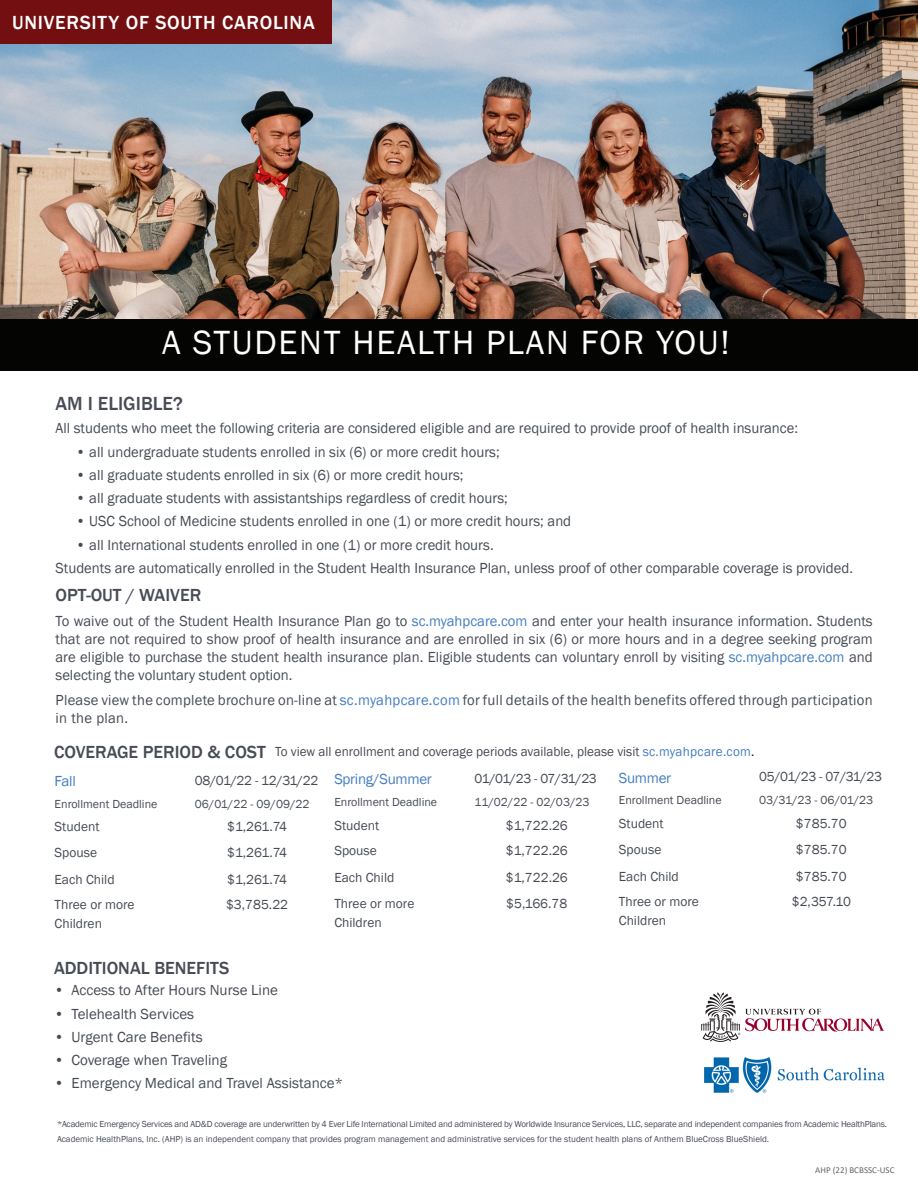
<style>
.page{position:relative;width:918px;height:1188px;background:#fff}
.page>*{position:absolute;margin:0;border:0;box-sizing:border-box;transform-origin:0 0}
.t1{font:34.5px "Franklin Gothic";letter-spacing:.05em;color:#fff}
.t2{font:500 19.5px "Franklin Gothic";letter-spacing:.04em;color:#fff}
.t3{font:500 19.5px "Franklin Gothic";color:#474c55}
.t4{font:500 18px "Franklin Gothic";color:#474c55}
.t5{font:500 18px "Franklin Gothic";color:#464b54}
.regtext{font:15px/18px "Franklin Gothic";color:#464b54;text-align:justify}
.regtext-2{font:15px/18px "Franklin Gothic";letter-spacing:.02em;color:#464b54}
.t6{font:15px "Franklin Gothic";letter-spacing:-.02em;color:#447dc0}
.regtext-3{font:13.5px/19.2px "Franklin Gothic";color:#464b54}
.regtext-4{font:13.5px "Franklin Gothic";letter-spacing:-.02em;color:#464b54}
.regtext-5{font:13.5px "Franklin Gothic";letter-spacing:-.06em;color:#464b54}
.regtext-6{font:13.5px "Franklin Gothic";letter-spacing:-.04em;color:#464b54}
.t7{font:12px "Franklin Gothic";color:#464b54}
.t8{font:9px "Franklin Gothic";letter-spacing:-.02em;color:#464b54}
.t9{font:9px "Franklin Gothic";color:#464b54}
.t10{font:9px "Calibri";color:#64656a}
.s1{color:#447dc0}
.s2{color:#231f20}
</style>
<div class="page">
<img style="left:0;top:0;width:918px;height:319px">
<div style="left:0;top:319px;width:918px;height:51px;background:#040503"></div>
<div style="left:0;top:0;width:332px;height:43px;background:#730f10"></div>
<svg style="left:701px;top:992px;width:183px;height:50px"></svg>
<img style="left:705px;top:1058px;width:179px;height:35px">
<p class="t2" style="left:12px;top:11px;width:304px">UNIVERSITY OF SOUTH CAROLINA</p>
<p class="t1" style="left:162px;top:321px;width:569px">A STUDENT HEALTH PLAN FOR YOU!</p>
<p class="t3" style="left:56px;top:391px;width:129px">AM I ELIGIBLE?</p>
<p class="regtext" style="left:56px;top:420px;width:744px">All students who meet the following criteria are considered eligible and are required to provide proof of health insurance:</p>
<p class="regtext" style="left:76px;top:443px;width:426px">• all undergraduate students enrolled in six (6) or more credit hours;</p>
<p class="regtext" style="left:76px;top:466px;width:389px">• all graduate students enrolled in six (6) or more credit hours;</p>
<p class="regtext" style="left:76px;top:489px;width:434px">• all graduate students with assistantships regardless of credit hours;</p>
<p class="regtext" style="left:76px;top:513px;width:497px">• USC School of Medicine students enrolled in one (1) or more credit hours; and</p>
<p class="regtext" style="left:76px;top:536px;width:419px">• all International students enrolled in one (1) or more credit hours.</p>
<p class="regtext" style="left:56px;top:559px;width:799px">Students are automatically enrolled in the Student Health Insurance Plan, unless proof of other comparable coverage is provided.</p>
<p class="t4" style="left:56px;top:584px;width:147px">OPT-OUT / WAIVER</p>
<p class="regtext" style="left:56px;top:612px;width:819px">To waive out of the Student Health Insurance Plan go to <span class="s1">sc.myahpcare.com</span> and enter your health insurance information. Students that are not required to show proof of health insurance and are enrolled in six (6) or more hours and in a degree seeking program are eligible to purchase the student health insurance plan. Eligible students can voluntary enroll by visiting <span class="s1">sc.myahpcare.com</span> and selecting the voluntary student option.</p>
<p class="regtext-2" style="left:56px;top:691px;width:819px">Please view the complete brochure on-line at <span class="s1">sc.myahpcare.com</span> for full details of the health benefits offered through participation in the plan.</p>
<p class="t4" style="left:54px;top:740px;width:213px">COVERAGE PERIOD &amp; COST</p>
<p class="regtext-3" style="left:275px;top:743px;width:481px">To view all enrollment and coverage periods available, please visit <span class="s1">sc.myahpcare.com</span><span class="s2">.</span></p>
<p class="t6" style="left:55px;top:771px;width:23px">Fall</p>
<p class="regtext-4" style="left:195px;top:772px;width:125px">08/01/22 - 12/31/22</p>
<p class="t7" style="left:55px;top:796px;width:104px">Enrollment Deadline</p>
<p class="t7" style="left:195px;top:796px;width:116px">06/01/22 - 09/09/22</p>
<p class="regtext-3" style="left:55px;top:817px;width:46px">Student</p>
<p class="regtext-3" style="left:227px;top:817px;width:62px">$1,261.74</p>
<p class="regtext-3" style="left:55px;top:843px;width:44px">Spouse</p>
<p class="regtext-3" style="left:227px;top:843px;width:62px">$1,261.74</p>
<p class="regtext-3" style="left:55px;top:870px;width:62px">Each Child</p>
<p class="regtext-3" style="left:227px;top:870px;width:62px">$1,261.74</p>
<p class="regtext-3" style="left:55px;top:895px;width:82px">Three or more<br>Children</p>
<p class="regtext-3" style="left:226px;top:895px;width:64px">$3,785.22</p>
<p class="t6" style="left:334px;top:770px;width:99px">Spring/Summer</p>
<p class="regtext-5" style="left:475px;top:770px;width:124px">01/01/23 - 07/31/23</p>
<p class="t7" style="left:334px;top:795px;width:104px">Enrollment Deadline</p>
<p class="t7" style="left:475px;top:795px;width:116px">11/02/22 - 02/03/23</p>
<p class="regtext-3" style="left:334px;top:816px;width:46px">Student</p>
<p class="regtext-3" style="left:506px;top:816px;width:64px">$1,722.26</p>
<p class="regtext-3" style="left:334px;top:841px;width:44px">Spouse</p>
<p class="regtext-3" style="left:506px;top:841px;width:64px">$1,722.26</p>
<p class="regtext-3" style="left:334px;top:868px;width:62px">Each Child</p>
<p class="regtext-3" style="left:506px;top:868px;width:64px">$1,722.26</p>
<p class="regtext-3" style="left:334px;top:894px;width:82px">Three or more<br>Children</p>
<p class="regtext-3" style="left:506px;top:894px;width:63px">$5,166.78</p>
<p class="t5" style="left:54px;top:957px;width:177px">ADDITIONAL BENEFITS</p>
<p class="regtext" style="left:54px;top:982px;width:226px">• Access to After Hours Nurse Line</p>
<p class="regtext" style="left:54px;top:1005px;width:142px">• Telehealth Services</p>
<p class="regtext" style="left:54px;top:1028px;width:150px">• Urgent Care Benefits</p>
<p class="regtext" style="left:54px;top:1051px;width:175px">• Coverage when Traveling</p>
<p class="regtext" style="left:54px;top:1075px;width:291px">• Emergency Medical and Travel Assistance*</p>
<p class="t6" style="left:619px;top:769px;width:54px">Summer</p>
<p class="regtext-6" style="left:759px;top:769px;width:124px">05/01/23 - 07/31/23</p>
<p class="t7" style="left:619px;top:793px;width:104px">Enrollment Deadline</p>
<p class="t7" style="left:759px;top:793px;width:116px">03/31/23 - 06/01/23</p>
<p class="regtext-3" style="left:619px;top:814px;width:46px">Student</p>
<p class="regtext-3" style="left:796px;top:814px;width:52px">$785.70</p>
<p class="regtext-3" style="left:619px;top:840px;width:44px">Spouse</p>
<p class="regtext-3" style="left:796px;top:840px;width:52px">$785.70</p>
<p class="regtext-3" style="left:619px;top:867px;width:62px">Each Child</p>
<p class="regtext-3" style="left:796px;top:867px;width:52px">$785.70</p>
<p class="regtext-3" style="left:619px;top:892px;width:82px">Three or more<br>Children</p>
<p class="regtext-3" style="left:792px;top:892px;width:61px">$2,357.10</p>
<p class="t8" style="left:57px;top:1119px;width:832px">*Academic Emergency Services and AD&amp;D coverage are underwritten by 4 Ever Life International Limited and administered by Worldwide Insurance Services, LLC, separate and independent companies from Academic HealthPlans.</p>
<p class="t9" style="left:57px;top:1133px;width:714px">Academic HealthPlans, Inc. (AHP) is an independent company that provides program management and administrative services for the student health plans of Anthem BlueCross BlueShield.</p>
<p class="t10" style="left:815px;top:1164px;width:81px">AHP (22) BCBSSC-USC</p>
</div>
